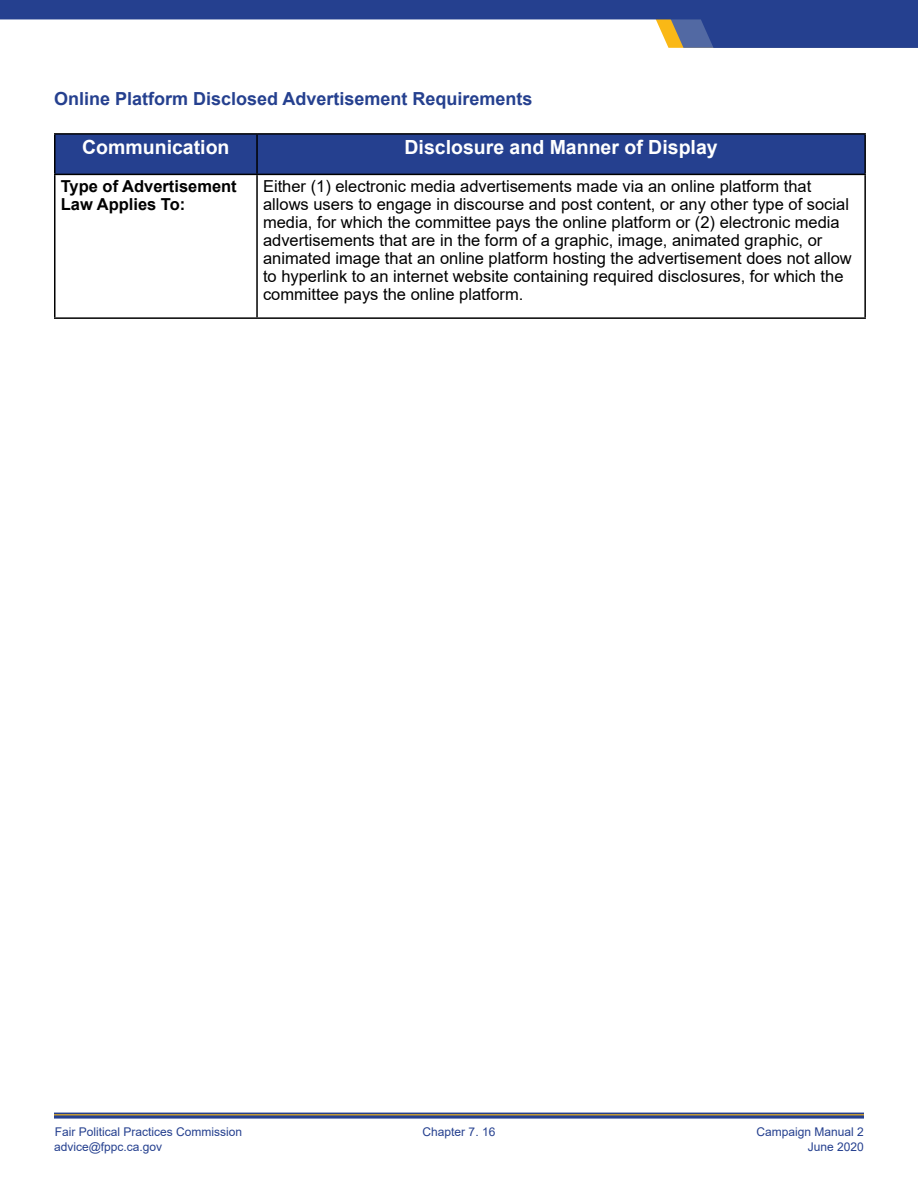
<style>
.page{position:relative;width:918px;height:1188px;background:#fff}
.page>*{position:absolute;margin:0;border:0;box-sizing:border-box;transform-origin:0 0}
.t1{font:700 19.5px "Arial";color:#fff}
.t2{font:700 18px "Arial";color:#25408f}
.Table_-_Cell{font:16.5px/18px "Arial";color:#000}
.Table_Cell{font:700 16.5px/18px "Arial";color:#000}
.t3{font:12px/15px "Arial";color:#25408f}
</style>
<div class="page">
<svg style="left:54px;top:1113px;width:810px;height:6px;background:#47598f"></svg>
<hr style="left:54px;top:1114px;width:810px;height:1px;background:#fab816">
<svg style="left:0;top:0;width:918px;height:48px;fill:#25408f"></svg>
<div style="left:56px;top:135px;width:808px;height:39px;background:#25408f"></div>
<hr style="left:54px;top:133px;width:203px;height:2px;background:#000">
<hr style="left:54px;top:135px;width:2px;height:39px;background:#000">
<hr style="left:257px;top:133px;width:609px;height:2px;background:#000">
<hr style="left:256px;top:135px;width:2px;height:39px;background:#000">
<hr style="left:864px;top:135px;width:2px;height:39px;background:#000">
<hr style="left:54px;top:174px;width:203px;height:1px;background:#000">
<hr style="left:54px;top:175px;width:2px;height:142px;background:#000">
<hr style="left:257px;top:174px;width:609px;height:1px;background:#000">
<hr style="left:256px;top:175px;width:2px;height:142px;background:#000">
<hr style="left:864px;top:175px;width:2px;height:142px;background:#000">
<hr style="left:54px;top:317px;width:203px;height:2px;background:#000">
<hr style="left:257px;top:317px;width:609px;height:2px;background:#000">
<h2 class="t2" style="left:54px;top:86px;width:480px">Online Platform Disclosed Advertisement Requirements</h2>
<p class="t1" style="left:82px;top:134px;width:149px">Communication</p>
<p class="t1" style="left:405px;top:134px;width:315px">Disclosure and Manner of Display</p>
<p class="Table_Cell" style="left:61px;top:178px;width:178px">Type of Advertisement<br>Law Applies To:</p>
<p class="Table_-_Cell" style="left:263px;top:178px;width:590px">Either (1) electronic media advertisements made via an online platform that allows users to engage in discourse and post content, or any other type of social media, for which the committee pays the online platform or (2) electronic media advertisements that are in the form of a graphic, image, animated graphic, or animated image that an online platform hosting the advertisement does not allow to hyperlink to an internet website containing required disclosures, for which the committee pays the online platform.</p>
<p class="t3" style="left:54px;top:1124px;width:190px">Fair Political Practices Commission advice@fppc.ca.gov</p>
<p class="t3" style="left:423px;top:1124px;width:74px">Chapter 7. 16</p>
<p class="t3" style="left:757px;top:1124px;width:109px;text-align:right">Campaign Manual 2<br>June 2020</p>
</div>
